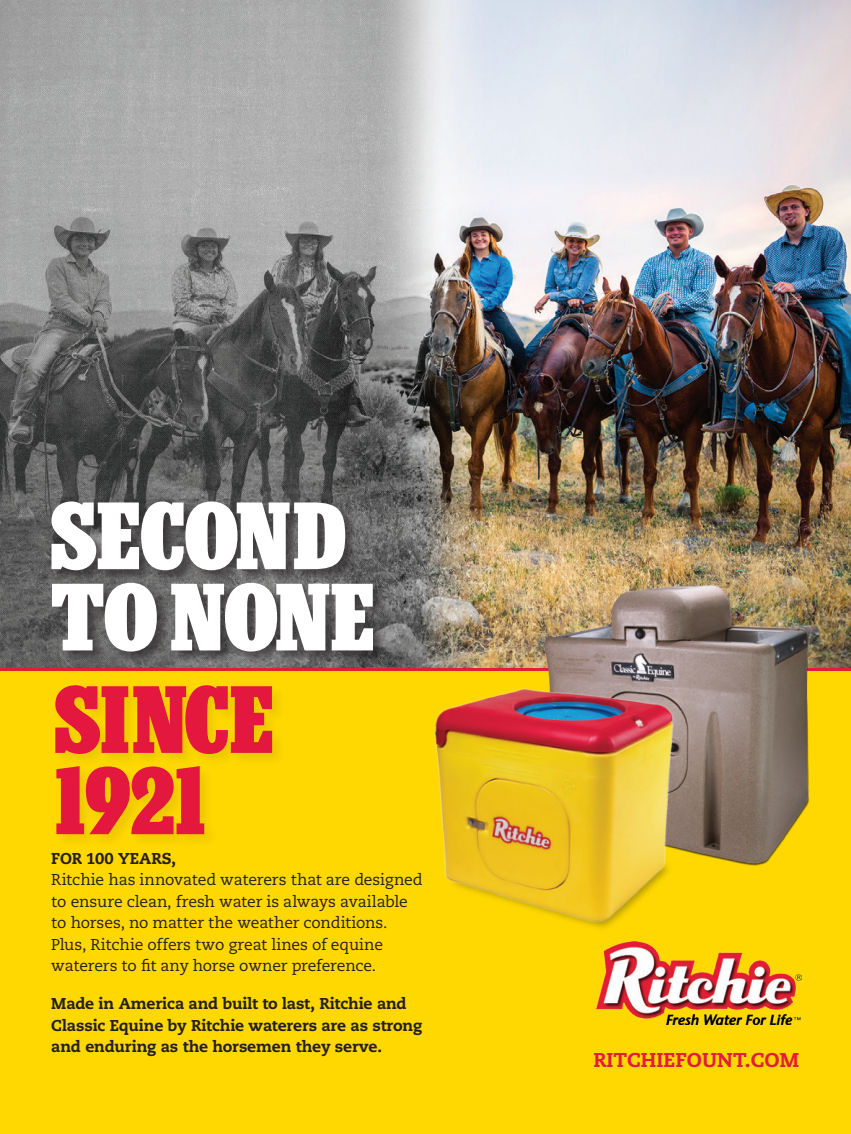
<style>
.page{position:relative;width:851px;height:1134px;background:#fff}
.page>*{position:absolute;margin:0;border:0;box-sizing:border-box;transform-origin:0 0}
.t1{font:99.9px/81.3px "Galactic";letter-spacing:.005em;color:#fff}
.t2{font:99.9px/81.3px "Galactic";letter-spacing:.01em;color:#e4183e}
.t3{font:800 19.95px "Caecilia LT Std";color:#e31c39}
.t4{font:15.75px/21.5px "Caecilia LT Std";letter-spacing:-.01em;color:#231f20}
.t5{font:800 15.75px/21.5px "Caecilia LT Std";letter-spacing:-.01em;color:#231f20}
.s1{font-weight:800}
</style>
<div class="page">
<div style="left:0;top:670px;width:850px;height:464px;background:#ffd801"></div>
<div style="left:55px;top:685px;width:231px;height:164px;background:#f7d102"></div>
<svg style="left:0;top:667px;width:850px;height:4px;fill:#e31c39"></svg>
<img style="left:597px;top:942px;width:204px;height:82px">
<img style="left:0;top:0;width:850px;height:667px">
<div style="left:51px;top:501px;width:336px;height:165px;background:#231f20;opacity:.59"></div>
<img style="left:510px;top:558px;width:333px;height:308px">
<img style="left:413px;top:654px;width:289px;height:288px">
<p class="t1" style="left:51px;top:495px;width:324px">SECOND<br>TO NONE</p>
<p class="t2" style="left:55px;top:679px;width:219px">SINCE<br>1921</p>
<p class="t4" style="left:51px;top:848px;width:373px"><span class="s1">FOR 100 YEARS,<br></span>Ritchie has innovated waterers that are designed to ensure clean, fresh water is always available to horses, no matter the weather conditions.<br>Plus, Ritchie offers two great lines of equine waterers to fit any horse owner preference.</p>
<p class="t5" style="left:51px;top:993px;width:372px">Made in America and built to last, Ritchie and<br>Classic Equine by Ritchie waterers are as strong and enduring as the horsemen they serve.</p>
<p class="t3" style="left:593px;top:1047px;width:207px">RITCHIEFOUNT.COM</p>
</div>
